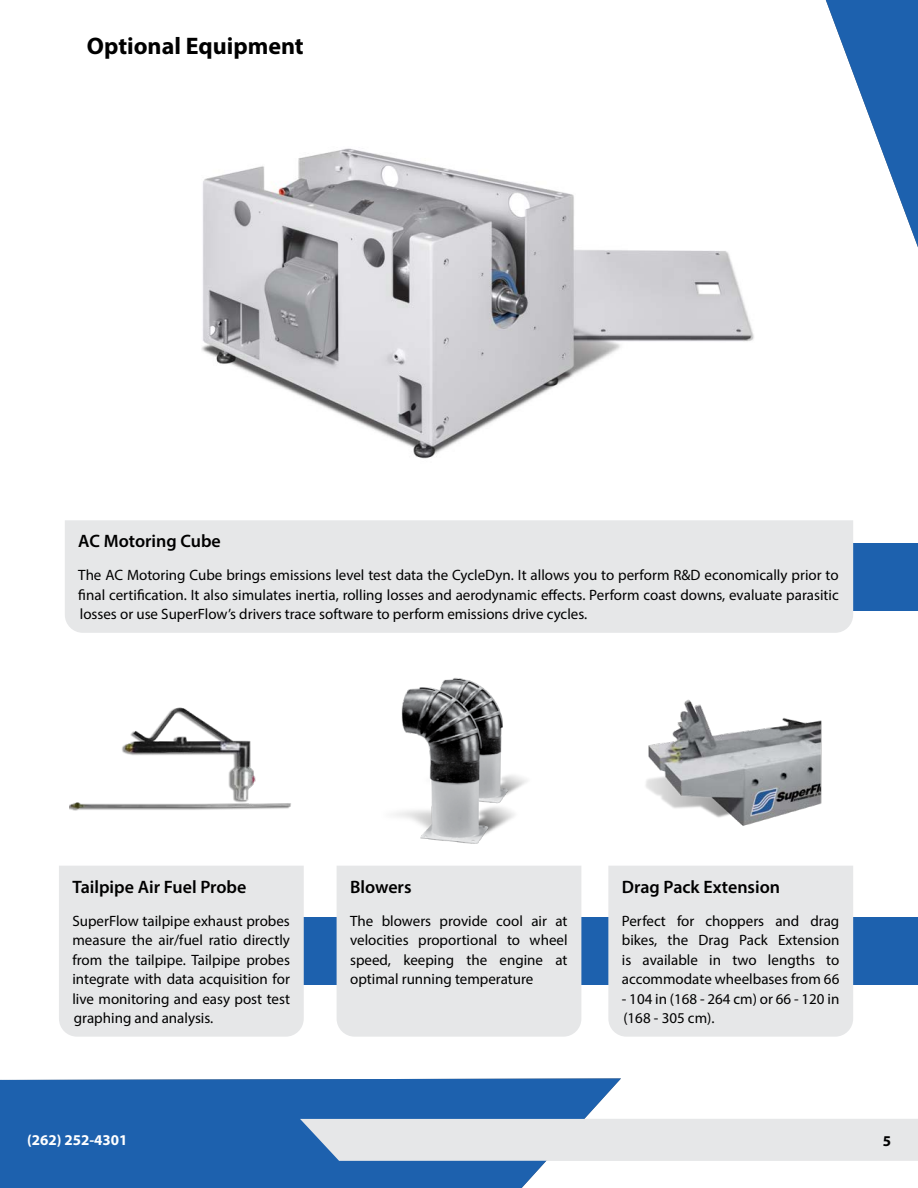
<style>
.page{position:relative;width:918px;height:1188px;background:#fff}
.page>*{position:absolute;margin:0;border:0;box-sizing:border-box;transform-origin:0 0}
.Title_-_Left_Just{font:700 24px "Myriad Pro";color:#000}
.Heading_2{font:600 18px "Myriad Pro";color:#000}
.Paragraph_Text{font:15px/19.5px "Myriad Pro";color:#000;text-align:justify}
.t1{font:700 15px "Myriad Pro";color:#fff}
.t2{font:700 15px "Myriad Pro";color:#000}
</style>
<div class="page">
<img style="left:646px;top:699px;width:176px;height:127px">
<img style="left:70px;top:707px;width:221px;height:104px">
<div style="left:315px;top:543px;width:603px;height:67px;background:#1d61ae"></div>
<div style="left:181px;top:917px;width:737px;height:68px;background:#1d61ae"></div>
<img style="left:201px;top:148px;width:553px;height:311px">
<div style="left:65px;top:520px;width:788px;height:113px;background:#e6e7e8"></div>
<div style="left:608px;top:866px;width:245px;height:171px;background:#e6e7e8"></div>
<div style="left:59px;top:866px;width:245px;height:171px;background:#e6e7e8"></div>
<img style="left:395px;top:678px;width:132px;height:166px">
<div style="left:337px;top:866px;width:244px;height:171px;background:#e6e7e8"></div>
<svg style="left:14px;top:1078px;width:607px;height:110px;background:#2d6cb3"></svg>
<svg style="left:825px;top:0;width:93px;height:247px"></svg>
<div style="left:300px;top:1119px;width:618px;height:42px;background:#e6e7e8"></div>
<div style="left:0;top:1079px;width:14px;height:109px;background:#1d61ae"></div>
<p class="Title_-_Left_Just" style="left:87px;top:30px;width:219px">Optional Equipment</p>
<p class="Heading_2" style="left:78px;top:530px;width:144px">AC Motoring Cube</p>
<p class="Paragraph_Text" style="left:78px;top:565px;width:762px">The AC Motoring Cube brings emissions level test data the CycleDyn. It allows you to perform R&amp;D economically prior to final certification. It also simulates inertia, rolling losses and aerodynamic effects. Perform coast downs, evaluate parasitic losses or use SuperFlow’s drivers trace software to perform emissions drive cycles.</p>
<p class="Heading_2" style="left:72px;top:875px;width:175px">Tailpipe Air Fuel Probe</p>
<p class="Paragraph_Text" style="left:72px;top:911px;width:219px">SuperFlow tailpipe exhaust probes measure the air/fuel ratio directly from the tailpipe. Tailpipe probes integrate with data acquisition for live monitoring and easy post test graphing and analysis.</p>
<p class="Heading_2" style="left:350px;top:875px;width:63px">Blowers</p>
<p class="Paragraph_Text" style="left:350px;top:911px;width:219px">The blowers provide cool air at velocities proportional to wheel speed, keeping the engine at optimal running temperature</p>
<p class="Heading_2" style="left:622px;top:875px;width:160px">Drag Pack Extension</p>
<p class="Paragraph_Text" style="left:622px;top:911px;width:219px">Perfect for choppers and drag bikes, the Drag Pack Extension is available in two lengths to accommodate wheelbases from 66</p>
<p class="Paragraph_Text" style="left:622px;top:989px;width:219px">- 104 in (168 - 264 cm) or 66 - 120 in (168 - 305 cm).</p>
<p class="t1" style="left:27px;top:1130px;width:102px">(262) 252-4301</p>
<p class="t2" style="left:883px;top:1131px;width:10px">5</p>
</div>
